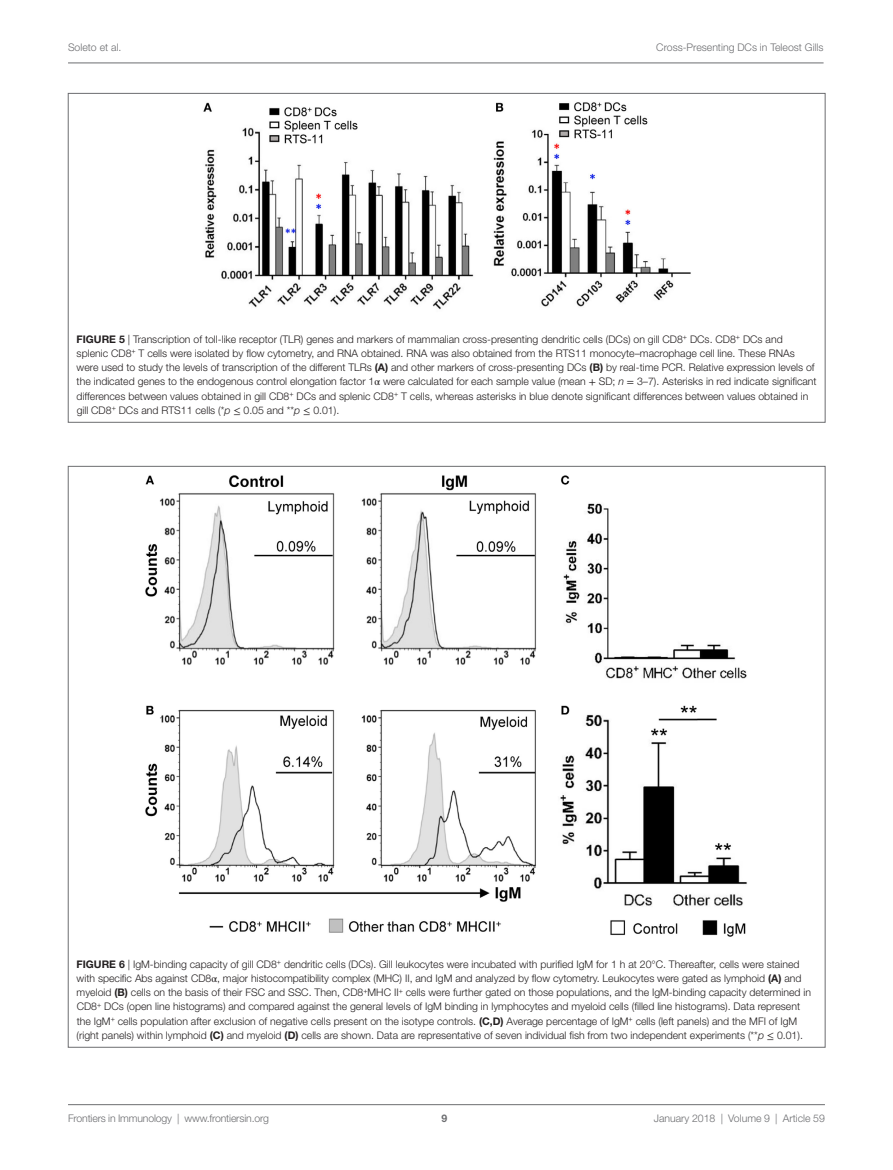
<style>
.page{position:relative;width:893px;height:1170px;background:#fff}
.page>*{position:absolute;margin:0;border:0;box-sizing:border-box;transform-origin:0 0}
.t1{font:300 10.5px/14.2px "Helvetica Neue LT Std";color:#231f20}
.t2{font:300 10.5px "Helvetica Neue LT Std";color:#6c6d70}
.t3{font:700 10.5px "Helvetica Neue LT Std";color:#6c6d70}
.s1{font-weight:700}
.s2{font-family:"STIX General";font-weight:400}
.s3{font-style:italic}
</style>
<div class="page">
<img style="left:203px;top:102px;width:488px;height:208px">
<img style="left:145px;top:475px;width:602px;height:462px">
<hr style="left:68px;top:1104px;width:757px;height:1px;background:#6c6d70">
<hr style="left:68px;top:63px;width:755px;height:1px;background:#6c6d70">
<p class="t2" style="left:68px;top:41px;width:55px">Soleto et al.</p>
<p class="t2" style="left:656px;top:41px;width:169px">Cross-Presenting DCs in Teleost Gills</p>
<p class="t1" style="left:77px;top:331px;width:741px"><span class="s1">FIGURE 5</span> | Transcription of toll-like receptor (TLR) genes and markers of mammalian cross-presenting dendritic cells (DCs) on gill CD8<sup>+</sup> DCs. CD8<sup>+</sup> DCs and splenic CD8<sup>+</sup> T cells were isolated by flow cytometry, and RNA obtained. RNA was also obtained from the RTS11 monocyte–macrophage cell line. These RNAs were used to study the levels of transcription of the different TLRs <span class="s1">(A)</span> and other markers of cross-presenting DCs <span class="s1">(B)</span> by real-time PCR. Relative expression levels of the indicated genes to the endogenous control elongation factor 1<span class="s2">α</span> were calculated for each sample value (mean <span class="s2">+</span> SD; <span class="s3">n</span> <span class="s2">=</span> 3–7). Asterisks in red indicate significant differences between values obtained in gill CD8<sup>+</sup> DCs and splenic CD8<sup>+</sup> T cells, whereas asterisks in blue denote significant differences between values obtained in gill CD8<sup>+</sup> DCs and RTS11 cells (*<span class="s3">p</span> <span class="s2">≤</span> 0.05 and **<span class="s3">p</span> <span class="s2">≤</span> 0.01).</p>
<p class="t1" style="left:77px;top:956px;width:736px"><span class="s1">FIGURE 6</span> | IgM-binding capacity of gill CD8<sup>+</sup> dendritic cells (DCs). Gill leukocytes were incubated with purified IgM for 1 h at 20°C. Thereafter, cells were stained with specific Abs against CD8<span class="s2">α</span>, major histocompatibility complex (MHC) II, and IgM and analyzed by flow cytometry. Leukocytes were gated as lymphoid <span class="s1">(A)</span> and myeloid <span class="s1">(B)</span> cells on the basis of their FSC and SSC. Then, CD8<sup>+</sup>MHC II<sup>+</sup> cells were further gated on those populations, and the IgM-binding capacity determined in CD8<sup>+</sup> DCs (open line histograms) and compared against the general levels of IgM binding in lymphocytes and myeloid cells (filled line histograms). Data represent the IgM<sup>+</sup> cells population after exclusion of negative cells present on the isotype controls. <span class="s1">(C,D)</span> Average percentage of IgM<sup>+</sup> cells (left panels) and the MFI of IgM (right panels) within lymphoid <span class="s1">(C)</span> and myeloid <span class="s1">(D)</span> cells are shown. Data are representative of seven individual fish from two independent experiments (**<span class="s3">p</span> <span class="s2">≤</span> 0.01).</p>
<p class="t2" style="left:68px;top:1111px;width:203px">Frontiers in Immunology | www.frontiersin.org</p>
<p class="t2" style="left:654px;top:1111px;width:173px">January 2018 | Volume 9 | Article 59</p>
<p class="t3" style="left:441px;top:1111px;width:7px">9</p>
</div>
